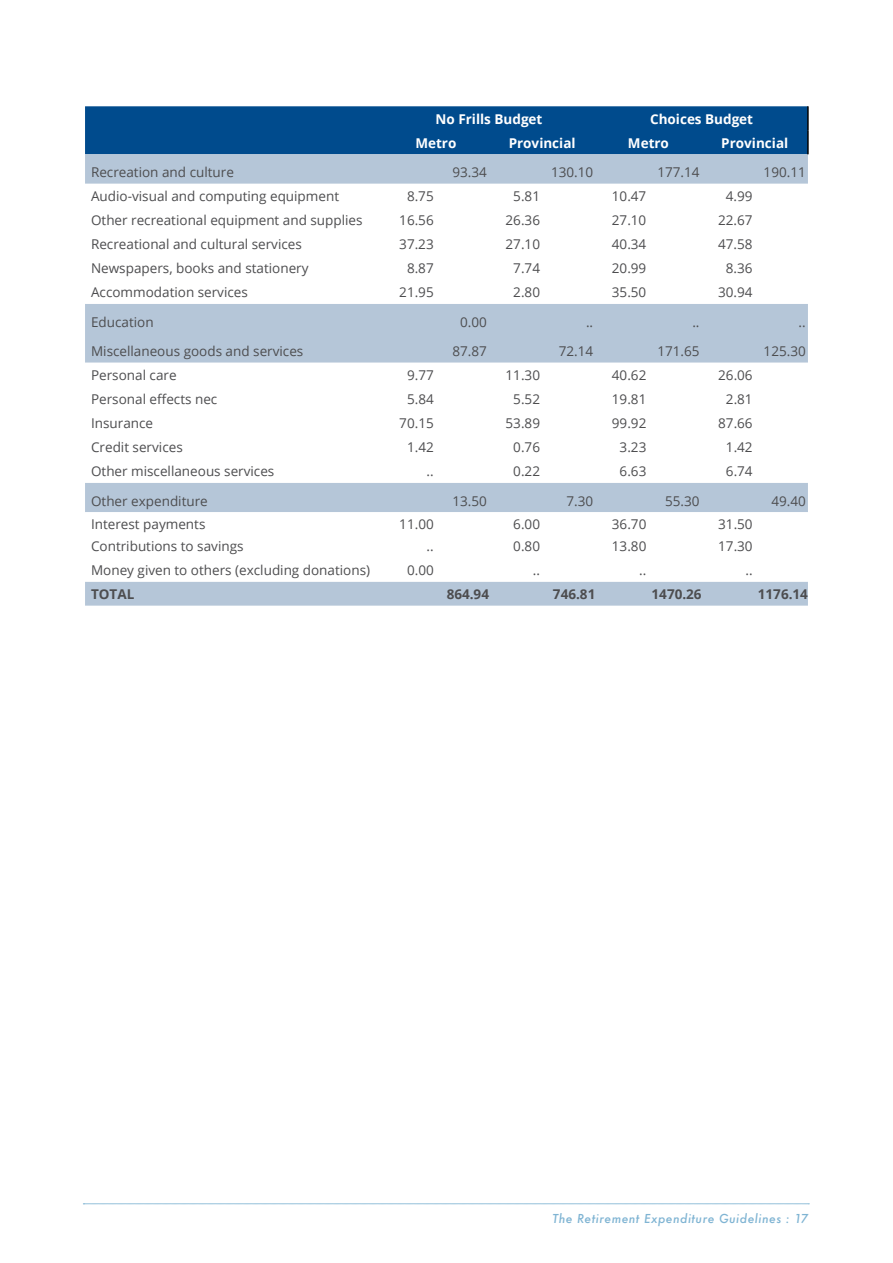
<style>
.page{position:relative;width:893px;height:1263px;background:#fff}
.page>*{position:absolute;margin:0;border:0;box-sizing:border-box;transform-origin:0 0}
.t1{font:13.5px "Open Sans";color:#4d4d4f}
.t2{font:700 13.5px "Open Sans";color:#fff}
.t3{font:700 13.5px "Open Sans";color:#4d4d4f}
.t4{font:italic 500 12px "Futura";letter-spacing:.04em;color:#7fb4d3}
</style>
<div class="page">
<svg style="left:83px;top:1203px;width:726px;height:1px"></svg>
<div style="left:85px;top:106px;width:722px;height:48px;background:#004b8d"></div>
<div style="left:85px;top:154px;width:723px;height:452px;background:#b5c6d8"></div>
<svg style="left:85px;top:184px;width:723px;height:398px"></svg>
<hr style="left:807px;top:106px;width:2px;height:24px;background:#000">
<hr style="left:807px;top:130px;width:2px;height:24px;background:#000">
<p class="t2" style="left:436px;top:110px;width:108px">No Frills Budget</p>
<p class="t2" style="left:650px;top:110px;width:105px">Choices Budget</p>
<p class="t2" style="left:415px;top:134px;width:43px">Metro</p>
<p class="t2" style="left:509px;top:134px;width:68px">Provincial</p>
<p class="t2" style="left:628px;top:134px;width:43px">Metro</p>
<p class="t2" style="left:721px;top:134px;width:68px">Provincial</p>
<p class="t1" style="left:91px;top:163px;width:144px">Recreation and culture</p>
<p class="t1" style="left:452px;top:163px;width:36px">93.34</p>
<p class="t1" style="left:551px;top:163px;width:44px">130.10</p>
<p class="t1" style="left:657px;top:163px;width:44px">177.14</p>
<p class="t1" style="left:764px;top:163px;width:44px">190.11</p>
<p class="t1" style="left:91px;top:187px;width:250px">Audio-visual and computing equipment</p>
<p class="t1" style="left:407px;top:187px;width:28px">8.75</p>
<p class="t1" style="left:513px;top:187px;width:28px">5.81</p>
<p class="t1" style="left:612px;top:187px;width:36px">10.47</p>
<p class="t1" style="left:726px;top:187px;width:28px">4.99</p>
<p class="t1" style="left:91px;top:211px;width:273px">Other recreational equipment and supplies</p>
<p class="t1" style="left:399px;top:211px;width:36px">16.56</p>
<p class="t1" style="left:506px;top:211px;width:36px">26.36</p>
<p class="t1" style="left:612px;top:211px;width:36px">27.10</p>
<p class="t1" style="left:718px;top:211px;width:36px">22.67</p>
<p class="t1" style="left:91px;top:235px;width:212px">Recreational and cultural services</p>
<p class="t1" style="left:399px;top:235px;width:36px">37.23</p>
<p class="t1" style="left:506px;top:235px;width:36px">27.10</p>
<p class="t1" style="left:612px;top:235px;width:36px">40.34</p>
<p class="t1" style="left:718px;top:235px;width:36px">47.58</p>
<p class="t1" style="left:91px;top:259px;width:219px">Newspapers, books and stationery</p>
<p class="t1" style="left:407px;top:259px;width:28px">8.87</p>
<p class="t1" style="left:513px;top:259px;width:28px">7.74</p>
<p class="t1" style="left:612px;top:259px;width:36px">20.99</p>
<p class="t1" style="left:726px;top:259px;width:28px">8.36</p>
<p class="t1" style="left:91px;top:283px;width:158px">Accommodation services</p>
<p class="t1" style="left:399px;top:283px;width:36px">21.95</p>
<p class="t1" style="left:513px;top:283px;width:28px">2.80</p>
<p class="t1" style="left:612px;top:283px;width:36px">35.50</p>
<p class="t1" style="left:718px;top:283px;width:36px">30.94</p>
<p class="t1" style="left:91px;top:313px;width:64px">Education</p>
<p class="t1" style="left:460px;top:313px;width:28px">0.00</p>
<p class="t1" style="left:586px;top:313px;width:9px">..</p>
<p class="t1" style="left:692px;top:313px;width:9px">..</p>
<p class="t1" style="left:799px;top:313px;width:9px">..</p>
<p class="t1" style="left:91px;top:342px;width:214px">Miscellaneous goods and services</p>
<p class="t1" style="left:452px;top:342px;width:36px">87.87</p>
<p class="t1" style="left:559px;top:342px;width:36px">72.14</p>
<p class="t1" style="left:657px;top:342px;width:44px">171.65</p>
<p class="t1" style="left:764px;top:342px;width:44px">125.30</p>
<p class="t1" style="left:91px;top:366px;width:87px">Personal care</p>
<p class="t1" style="left:407px;top:366px;width:28px">9.77</p>
<p class="t1" style="left:506px;top:366px;width:36px">11.30</p>
<p class="t1" style="left:612px;top:366px;width:36px">40.62</p>
<p class="t1" style="left:718px;top:366px;width:36px">26.06</p>
<p class="t1" style="left:91px;top:390px;width:128px">Personal effects nec</p>
<p class="t1" style="left:407px;top:390px;width:28px">5.84</p>
<p class="t1" style="left:513px;top:390px;width:28px">5.52</p>
<p class="t1" style="left:612px;top:390px;width:36px">19.81</p>
<p class="t1" style="left:726px;top:390px;width:28px">2.81</p>
<p class="t1" style="left:91px;top:414px;width:64px">Insurance</p>
<p class="t1" style="left:399px;top:414px;width:36px">70.15</p>
<p class="t1" style="left:506px;top:414px;width:36px">53.89</p>
<p class="t1" style="left:612px;top:414px;width:36px">99.92</p>
<p class="t1" style="left:718px;top:414px;width:36px">87.66</p>
<p class="t1" style="left:91px;top:438px;width:93px">Credit services</p>
<p class="t1" style="left:407px;top:438px;width:28px">1.42</p>
<p class="t1" style="left:513px;top:438px;width:28px">0.76</p>
<p class="t1" style="left:620px;top:438px;width:28px">3.23</p>
<p class="t1" style="left:726px;top:438px;width:28px">1.42</p>
<p class="t1" style="left:91px;top:462px;width:185px">Other miscellaneous services</p>
<p class="t1" style="left:427px;top:462px;width:9px">..</p>
<p class="t1" style="left:513px;top:462px;width:28px">0.22</p>
<p class="t1" style="left:620px;top:462px;width:28px">6.63</p>
<p class="t1" style="left:726px;top:462px;width:28px">6.74</p>
<p class="t1" style="left:91px;top:492px;width:118px">Other expenditure</p>
<p class="t1" style="left:452px;top:492px;width:36px">13.50</p>
<p class="t1" style="left:566px;top:492px;width:28px">7.30</p>
<p class="t1" style="left:665px;top:492px;width:36px">55.30</p>
<p class="t1" style="left:771px;top:492px;width:36px">49.40</p>
<p class="t1" style="left:91px;top:514px;width:116px">Interest payments</p>
<p class="t1" style="left:399px;top:514px;width:36px">11.00</p>
<p class="t1" style="left:513px;top:514px;width:28px">6.00</p>
<p class="t1" style="left:612px;top:514px;width:36px">36.70</p>
<p class="t1" style="left:718px;top:514px;width:36px">31.50</p>
<p class="t1" style="left:91px;top:537px;width:154px">Contributions to savings</p>
<p class="t1" style="left:427px;top:537px;width:9px">..</p>
<p class="t1" style="left:513px;top:537px;width:28px">0.80</p>
<p class="t1" style="left:612px;top:537px;width:36px">13.80</p>
<p class="t1" style="left:718px;top:537px;width:36px">17.30</p>
<p class="t1" style="left:91px;top:561px;width:281px">Money given to others (excluding donations)</p>
<p class="t1" style="left:407px;top:561px;width:28px">0.00</p>
<p class="t1" style="left:533px;top:561px;width:9px">..</p>
<p class="t1" style="left:639px;top:561px;width:9px">..</p>
<p class="t1" style="left:745px;top:561px;width:9px">..</p>
<p class="t3" style="left:91px;top:585px;width:45px">TOTAL</p>
<p class="t3" style="left:447px;top:585px;width:44px">864.94</p>
<p class="t3" style="left:553px;top:585px;width:44px">746.81</p>
<p class="t3" style="left:652px;top:585px;width:52px">1470.26</p>
<p class="t3" style="left:758px;top:585px;width:52px">1176.14</p>
<p class="t4" style="left:552px;top:1210px;width:257px">The Retirement Expenditure Guidelines : 17</p>
</div>
